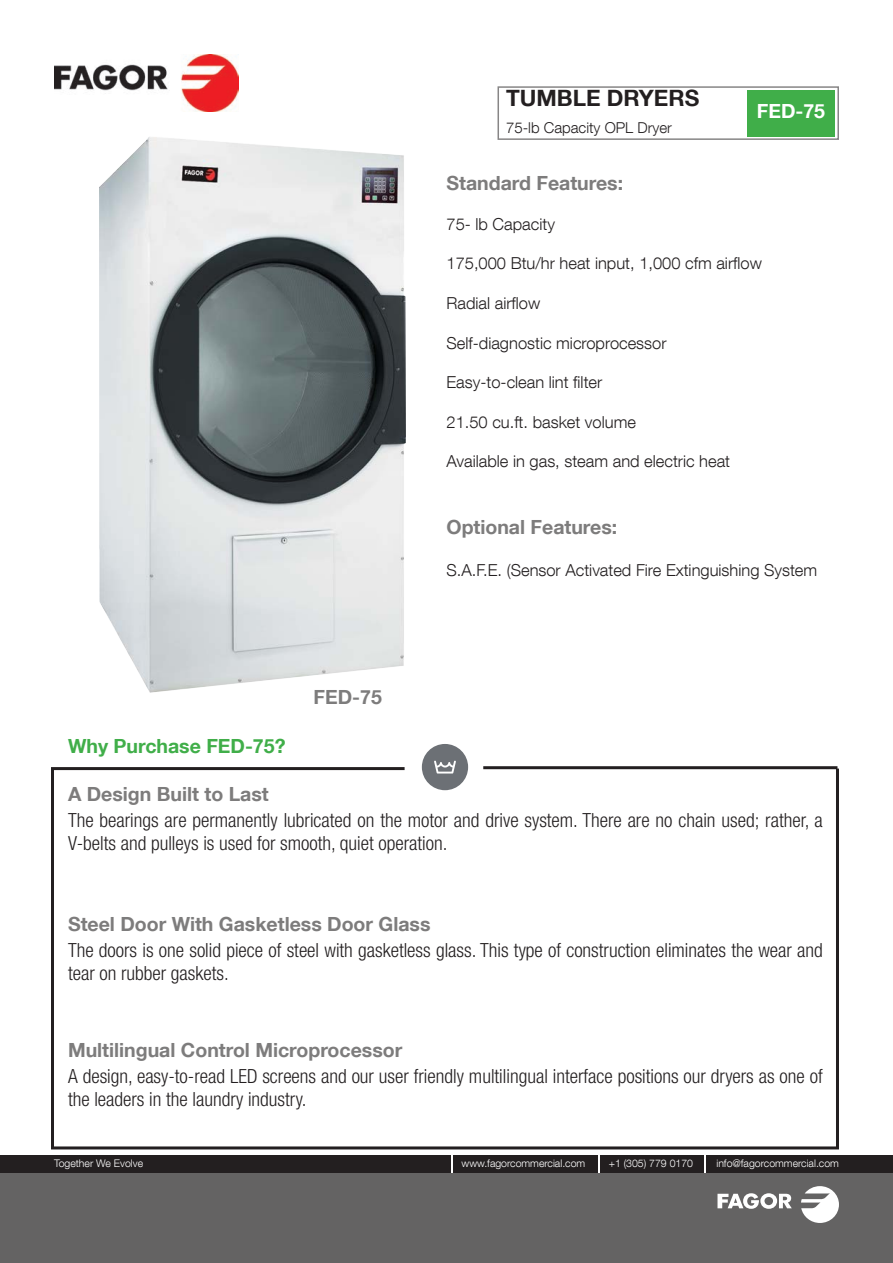
<style>
.page{position:relative;width:893px;height:1263px;background:#fff}
.page>*{position:absolute;margin:0;border:0;box-sizing:border-box;transform-origin:0 0}
.t1{font:700 22.5px "Helvetica Neue LT Com";color:#231f20}
.t2{font:300 condensed 19.5px/23.4px "Helvetica Neue LT Com";color:#231f20}
.t3{font:700 19.5px "Helvetica Neue LT Com";color:#7d7c7c}
.t4{font:700 19.5px "Helvetica Neue LT Com";color:#40ae49}
.t5{font:700 19.5px "Helvetica Neue LT Com";color:#fff}
.t6{font:300 16.5px "Helvetica Neue LT Com";color:#231f20}
.t7{font:300 15px "Helvetica Neue LT Com";color:#231f20}
.t8{font:300 10.5px "Helvetica Neue LT Com";color:#fff}
</style>
<div class="page">
<img style="left:54px;top:54px;width:184px;height:57px">
<div style="left:497px;top:86px;width:342px;height:54px;border:2px solid #878586"></div>
<div style="left:747px;top:90px;width:88px;height:46px;background:#40ae49"></div>
<div style="left:0;top:1172px;width:893px;height:91px;background:#646363"></div>
<div style="left:0;top:1155px;width:893px;height:17px;background:#231f20"></div>
<svg style="left:451px;top:1155px;width:1px;height:17px"></svg>
<svg style="left:598px;top:1155px;width:2px;height:17px"></svg>
<svg style="left:704px;top:1155px;width:1px;height:17px"></svg>
<svg style="left:801px;top:1186px;width:38px;height:37px"></svg>
<svg style="left:717px;top:1193px;width:75px;height:16px"></svg>
<svg style="left:51px;top:765px;width:788px;height:385px"></svg>
<hr style="left:483px;top:766px;width:354px;height:3px;background:#231f20">
<svg style="left:422px;top:744px;width:46px;height:46px"></svg>
<img style="left:100px;top:137px;width:305px;height:555px">
<p class="t1" style="left:506px;top:84px;width:195px">TUMBLE DRYERS</p>
<p class="t7" style="left:506px;top:118px;width:167px">75-lb Capacity OPL Dryer</p>
<p class="t5" style="left:757px;top:99px;width:70px">FED-75</p>
<p class="t3" style="left:446px;top:171px;width:178px">Standard Features:</p>
<p class="t6" style="left:446px;top:214px;width:110px">75- lb Capacity</p>
<p class="t6" style="left:446px;top:253px;width:317px">175,000 Btu/hr heat input, 1,000 cfm airflow</p>
<p class="t6" style="left:446px;top:293px;width:95px">Radial airflow</p>
<p class="t6" style="left:446px;top:333px;width:222px">Self-diagnostic microprocessor</p>
<p class="t6" style="left:446px;top:372px;width:157px">Easy-to-clean lint filter</p>
<p class="t6" style="left:446px;top:412px;width:191px">21.50 cu.ft. basket volume</p>
<p class="t6" style="left:446px;top:451px;width:285px">Available in gas, steam and electric heat</p>
<p class="t3" style="left:314px;top:685px;width:70px">FED-75</p>
<p class="t3" style="left:446px;top:514px;width:172px">Optional Features:</p>
<p class="t6" style="left:446px;top:560px;width:372px">S.A.F.E. (Sensor Activated Fire Extinguishing System</p>
<p class="t4" style="left:68px;top:734px;width:219px">Why Purchase FED-75?</p>
<p class="t3" style="left:68px;top:782px;width:202px">A Design Built to Last</p>
<p class="t2" style="left:68px;top:808px;width:756px">The bearings are permanently lubricated on the motor and drive system. There are no chain used; rather, a<br>V-belts and pulleys is used for smooth, quiet operation.</p>
<p class="t3" style="left:68px;top:912px;width:364px">Steel Door With Gasketless Door Glass</p>
<p class="t2" style="left:68px;top:938px;width:756px">The doors is one solid piece of steel with gasketless glass. This type of construction eliminates the wear and tear on rubber gaskets.</p>
<p class="t3" style="left:68px;top:1038px;width:336px">Multilingual Control Microprocessor</p>
<p class="t2" style="left:68px;top:1064px;width:756px">A design, easy-to-read LED screens and our user friendly multilingual interface positions our dryers as one of the leaders in the laundry industry.</p>
<p class="t8" style="left:54px;top:1157px;width:91px">Together We Evolve</p>
<p class="t8" style="left:462px;top:1157px;width:125px">www.fagorcommercial.com</p>
<p class="t8" style="left:609px;top:1157px;width:86px">+1 (305) 779 0170</p>
<p class="t8" style="left:716px;top:1157px;width:124px">info@fagorcommercial.com</p>
</div>
